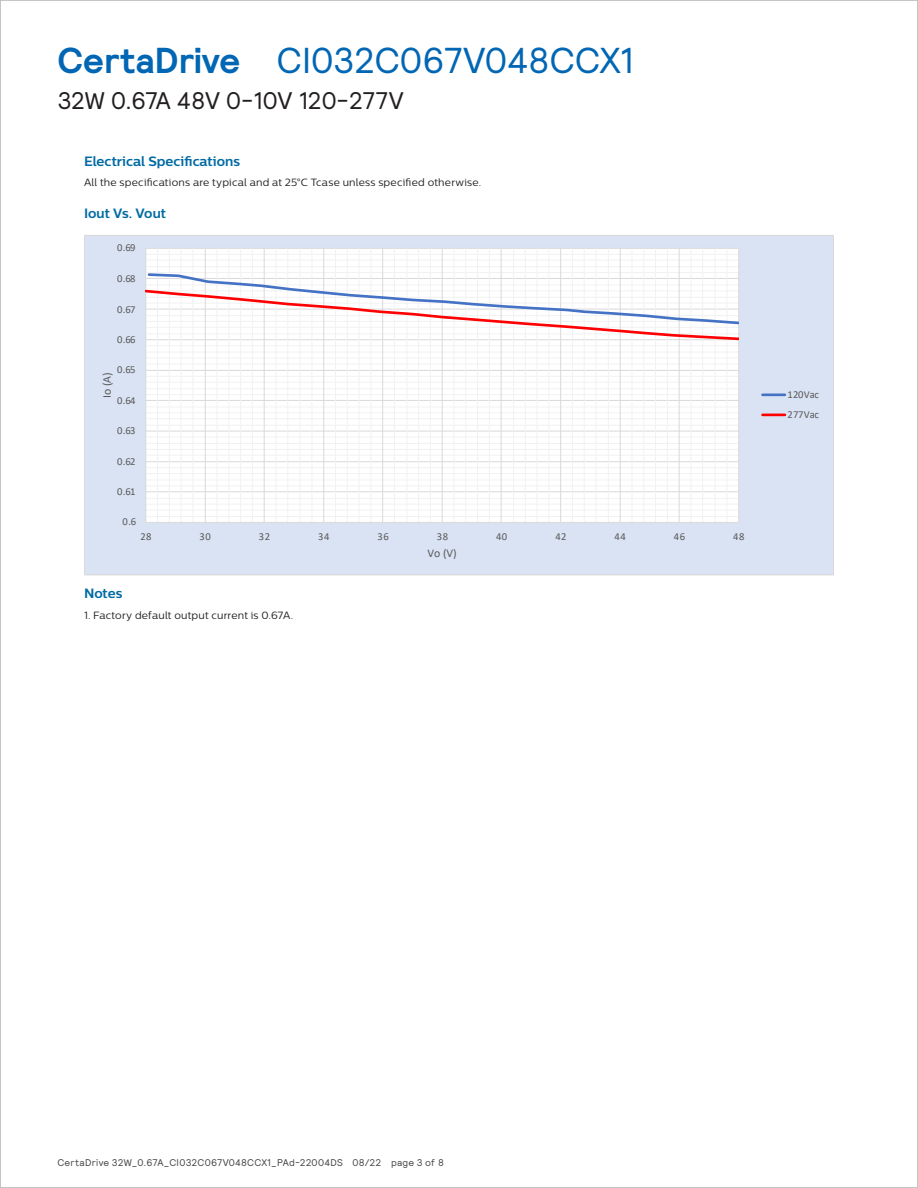
<style>
.page{position:relative;width:918px;height:1188px;background:#fff}
.page>*{position:absolute;margin:0;border:0;box-sizing:border-box;transform-origin:0 0}
.model_number_line_2{font:36px "Signify Relative";letter-spacing:-.01em;color:#0166b3}
.model_number_line_2-2{font:24px "Signify Relative";letter-spacing:-.02em;color:#231f20}
.Body_09{font:700 13.5px "Centrale Sans";letter-spacing:-.005em;color:#006ba3}
.t1{font:11.85px "Calibri";color:#595959}
.t2{font:10.65px "Calibri";letter-spacing:.02em;color:#595959}
.t3{font:10.65px/20.1px "Calibri";letter-spacing:-.01em;color:#595959}
.Body_09-2{font:10.5px "Centrale Sans";letter-spacing:.02em;color:#231f20}
.t4{font:9.75px "Signify Relative";letter-spacing:.025em;color:#454647}
.s1{font-weight:700}
</style>
<div class="page">
<div style="left:84px;top:235px;width:750px;height:340px;background:#dae3f3"></div>
<div style="left:146px;top:248px;width:593px;height:274px;background:#fff"></div>
<hr style="left:146px;top:516px;width:593px;height:1px;background:#f2f2f2">
<hr style="left:146px;top:510px;width:593px;height:1px;background:#f2f2f2">
<hr style="left:146px;top:504px;width:593px;height:1px;background:#f2f2f2">
<hr style="left:146px;top:498px;width:593px;height:1px;background:#f2f2f2">
<hr style="left:146px;top:485px;width:593px;height:1px;background:#f2f2f2">
<hr style="left:146px;top:480px;width:593px;height:1px;background:#f2f2f2">
<hr style="left:146px;top:473px;width:593px;height:1px;background:#f2f2f2">
<hr style="left:146px;top:467px;width:593px;height:1px;background:#f2f2f2">
<hr style="left:146px;top:455px;width:593px;height:1px;background:#f2f2f2">
<hr style="left:146px;top:449px;width:593px;height:1px;background:#f2f2f2">
<hr style="left:146px;top:443px;width:593px;height:1px;background:#f2f2f2">
<hr style="left:146px;top:437px;width:593px;height:1px;background:#f2f2f2">
<hr style="left:146px;top:425px;width:593px;height:1px;background:#f2f2f2">
<hr style="left:146px;top:418px;width:593px;height:1px;background:#f2f2f2">
<hr style="left:146px;top:412px;width:593px;height:1px;background:#f2f2f2">
<hr style="left:146px;top:406px;width:593px;height:1px;background:#f2f2f2">
<hr style="left:146px;top:394px;width:593px;height:1px;background:#f2f2f2">
<hr style="left:146px;top:388px;width:593px;height:1px;background:#f2f2f2">
<hr style="left:146px;top:382px;width:593px;height:1px;background:#f2f2f2">
<hr style="left:146px;top:376px;width:593px;height:1px;background:#f2f2f2">
<hr style="left:146px;top:363px;width:593px;height:1px;background:#f2f2f2">
<hr style="left:146px;top:358px;width:593px;height:1px;background:#f2f2f2">
<hr style="left:146px;top:352px;width:593px;height:1px;background:#f2f2f2">
<hr style="left:146px;top:345px;width:593px;height:1px;background:#f2f2f2">
<hr style="left:146px;top:266px;width:593px;height:1px;background:#f2f2f2">
<hr style="left:146px;top:260px;width:593px;height:1px;background:#f2f2f2">
<hr style="left:146px;top:254px;width:593px;height:1px;background:#f2f2f2">
<hr style="left:146px;top:491px;width:593px;height:1px;background:#d9d9d9">
<hr style="left:146px;top:461px;width:593px;height:1px;background:#d9d9d9">
<hr style="left:146px;top:431px;width:593px;height:1px;background:#d9d9d9">
<hr style="left:146px;top:400px;width:593px;height:1px;background:#d9d9d9">
<hr style="left:146px;top:370px;width:593px;height:1px;background:#d9d9d9">
<hr style="left:146px;top:248px;width:593px;height:1px;background:#d9d9d9">
<hr style="left:157px;top:248px;width:1px;height:274px;background:#f2f2f2">
<hr style="left:169px;top:248px;width:1px;height:274px;background:#f2f2f2">
<hr style="left:181px;top:248px;width:1px;height:274px;background:#f2f2f2">
<hr style="left:192px;top:248px;width:1px;height:274px;background:#f2f2f2">
<hr style="left:217px;top:248px;width:1px;height:274px;background:#f2f2f2">
<hr style="left:228px;top:248px;width:1px;height:274px;background:#f2f2f2">
<hr style="left:240px;top:248px;width:1px;height:274px;background:#f2f2f2">
<hr style="left:252px;top:248px;width:1px;height:274px;background:#f2f2f2">
<hr style="left:276px;top:248px;width:1px;height:274px;background:#f2f2f2">
<hr style="left:287px;top:248px;width:1px;height:274px;background:#f2f2f2">
<hr style="left:300px;top:248px;width:1px;height:274px;background:#f2f2f2">
<hr style="left:312px;top:248px;width:1px;height:274px;background:#f2f2f2">
<hr style="left:335px;top:248px;width:1px;height:274px;background:#f2f2f2">
<hr style="left:347px;top:248px;width:1px;height:274px;background:#f2f2f2">
<hr style="left:359px;top:248px;width:1px;height:274px;background:#f2f2f2">
<hr style="left:370px;top:248px;width:1px;height:274px;background:#f2f2f2">
<hr style="left:394px;top:248px;width:1px;height:274px;background:#f2f2f2">
<hr style="left:406px;top:248px;width:1px;height:274px;background:#f2f2f2">
<hr style="left:418px;top:248px;width:1px;height:274px;background:#f2f2f2">
<hr style="left:430px;top:248px;width:1px;height:274px;background:#f2f2f2">
<hr style="left:454px;top:248px;width:1px;height:274px;background:#f2f2f2">
<hr style="left:465px;top:248px;width:1px;height:274px;background:#f2f2f2">
<hr style="left:477px;top:248px;width:1px;height:274px;background:#f2f2f2">
<hr style="left:489px;top:248px;width:1px;height:274px;background:#f2f2f2">
<hr style="left:513px;top:248px;width:1px;height:274px;background:#f2f2f2">
<hr style="left:525px;top:248px;width:1px;height:274px;background:#f2f2f2">
<hr style="left:537px;top:248px;width:1px;height:274px;background:#f2f2f2">
<hr style="left:548px;top:248px;width:1px;height:274px;background:#f2f2f2">
<hr style="left:572px;top:248px;width:1px;height:274px;background:#f2f2f2">
<hr style="left:584px;top:248px;width:1px;height:274px;background:#f2f2f2">
<hr style="left:596px;top:248px;width:1px;height:274px;background:#f2f2f2">
<hr style="left:608px;top:248px;width:1px;height:274px;background:#f2f2f2">
<hr style="left:632px;top:248px;width:1px;height:274px;background:#f2f2f2">
<hr style="left:643px;top:248px;width:1px;height:274px;background:#f2f2f2">
<hr style="left:655px;top:248px;width:1px;height:274px;background:#f2f2f2">
<hr style="left:667px;top:248px;width:1px;height:274px;background:#f2f2f2">
<hr style="left:690px;top:248px;width:1px;height:274px;background:#f2f2f2">
<hr style="left:702px;top:248px;width:1px;height:274px;background:#f2f2f2">
<hr style="left:715px;top:248px;width:1px;height:274px;background:#f2f2f2">
<hr style="left:726px;top:248px;width:1px;height:274px;background:#f2f2f2">
<hr style="left:145px;top:248px;width:1px;height:274px;background:#d9d9d9">
<hr style="left:205px;top:248px;width:1px;height:274px;background:#d9d9d9">
<hr style="left:264px;top:248px;width:1px;height:274px;background:#d9d9d9">
<hr style="left:323px;top:248px;width:1px;height:274px;background:#d9d9d9">
<hr style="left:382px;top:248px;width:1px;height:274px;background:#d9d9d9">
<hr style="left:442px;top:248px;width:1px;height:274px;background:#d9d9d9">
<hr style="left:501px;top:248px;width:1px;height:274px;background:#d9d9d9">
<hr style="left:560px;top:248px;width:1px;height:274px;background:#d9d9d9">
<hr style="left:620px;top:248px;width:1px;height:274px;background:#d9d9d9">
<hr style="left:679px;top:248px;width:1px;height:274px;background:#d9d9d9">
<hr style="left:738px;top:248px;width:1px;height:274px;background:#d9d9d9">
<hr style="left:146px;top:522px;width:593px;height:1px;background:#d9d9d9">
<svg style="left:146px;top:272px;width:593px;height:70px"></svg>
<hr style="left:763px;top:394px;width:22px;height:2px;background:#4472c4">
<hr style="left:763px;top:414px;width:22px;height:2px;background:#f00">
<p class="model_number_line_2" style="left:57px;top:37px;width:578px"><span class="s1">CertaDrive</span> CI032C067V048CCX1</p>
<p class="model_number_line_2-2" style="left:57px;top:85px;width:348px">32W 0.67A 48V 0-10V 120-277V</p>
<p class="Body_09" style="left:84px;top:153px;width:157px">Electrical Specifications</p>
<p class="Body_09-2" style="left:84px;top:176px;width:399px">All the specifications are typical and at 25°C Tcase unless specified otherwise.</p>
<p class="Body_09" style="left:84px;top:205px;width:84px">Iout Vs. Vout</p>
<p class="t2" style="left:117px;top:240px;width:20px">0.69</p>
<p class="t2" style="left:117px;top:271px;width:20px">0.68</p>
<p class="t2" style="left:117px;top:302px;width:20px">0.67</p>
<p class="t2" style="left:117px;top:332px;width:20px">0.66</p>
<p class="t2" style="left:117px;top:362px;width:20px">0.65</p>
<p class="t1" style="left:99px;top:398px;width:27px;rotate:-90deg">Io (A)</p>
<p class="t2" style="left:117px;top:393px;width:20px">0.64</p>
<p class="t2" style="left:117px;top:423px;width:20px">0.63</p>
<p class="t2" style="left:117px;top:454px;width:20px">0.62</p>
<p class="t2" style="left:117px;top:484px;width:20px">0.61</p>
<p class="t2" style="left:122px;top:514px;width:15px">0.6</p>
<p class="t2" style="left:140px;top:529px;width:13px">28</p>
<p class="t2" style="left:200px;top:529px;width:13px">30</p>
<p class="t2" style="left:259px;top:529px;width:13px">32</p>
<p class="t2" style="left:318px;top:529px;width:13px">34</p>
<p class="t2" style="left:377px;top:529px;width:13px">36</p>
<p class="t2" style="left:437px;top:529px;width:13px">38</p>
<p class="t2" style="left:496px;top:529px;width:13px">40</p>
<p class="t2" style="left:555px;top:529px;width:13px">42</p>
<p class="t2" style="left:615px;top:529px;width:13px">44</p>
<p class="t2" style="left:674px;top:529px;width:13px">46</p>
<p class="t2" style="left:733px;top:529px;width:13px">48</p>
<p class="Body_09" style="left:84px;top:585px;width:40px">Notes</p>
<p class="Body_09-2" style="left:84px;top:609px;width:211px">1. Factory default output current is 0.67A.</p>
<p class="t1" style="left:427px;top:545px;width:31px">Vo (V)</p>
<p class="t3" style="left:787px;top:384px;width:33px">120Vac<br>277Vac</p>
<p class="t4" style="left:57px;top:1156px;width:388px">CertaDrive 32W_0.67A_CI032C067V048CCX1_PAd-22004DS 08/22 page 3 of 8</p>
</div>
